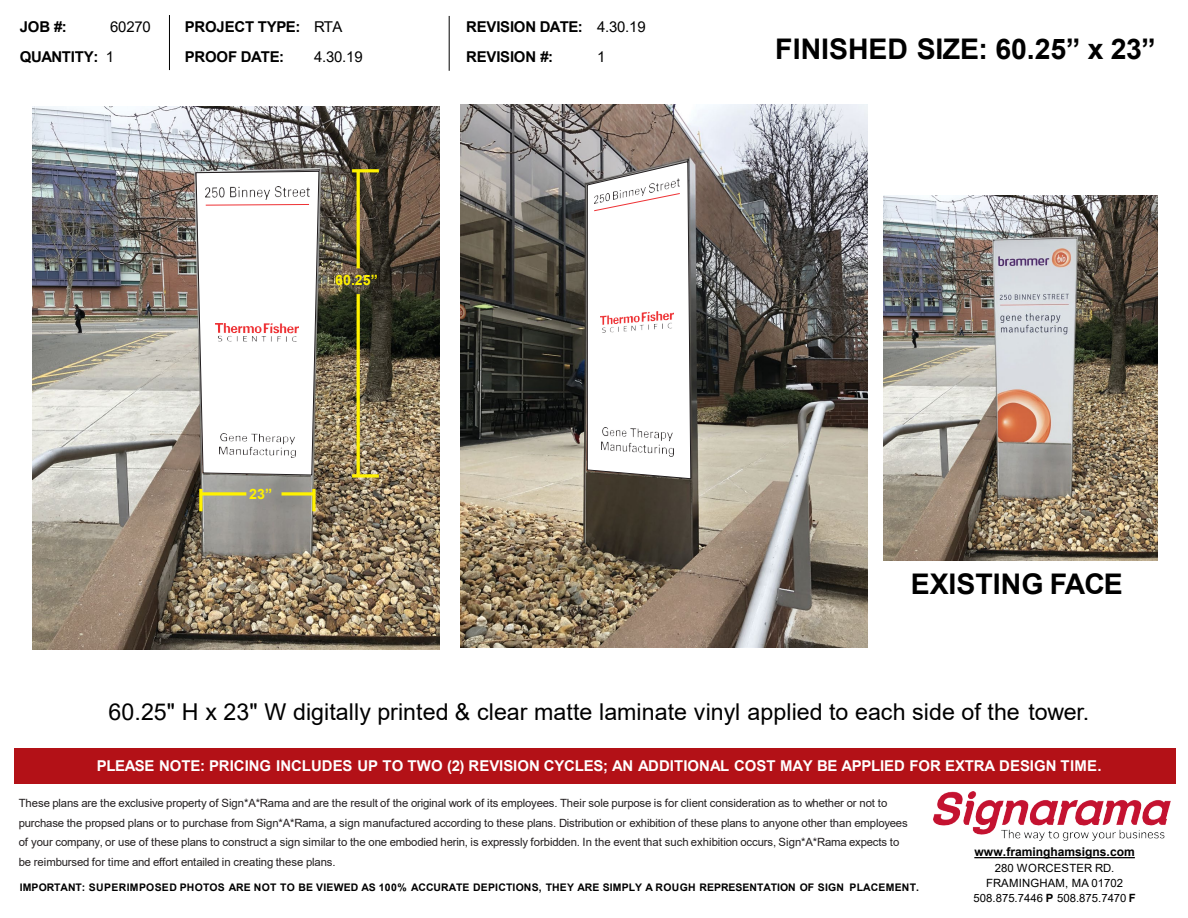
<style>
.page{position:relative;width:1188px;height:918px;background:#fff}
.page>*{position:absolute;margin:0;border:0;box-sizing:border-box;transform-origin:0 0}
.t1{font:700 28.5px "Arial";color:#000}
.t2{font:23.25px "Arial";color:#000}
.t3{font:700 15px "Arial";color:#fff}
.t4{font:700 15px "Arial";letter-spacing:-.015em;color:#000}
.t5{font:15px "Arial";letter-spacing:-.015em;color:#000}
.t6{font:700 14.25px "Arial";color:#fff200}
.t7{font:700 12px "Arial";color:#000}
.t8{font:11.4px/19.5px "Arial";letter-spacing:-.015em;color:#231f20}
.t9{font:11.4px "Arial";letter-spacing:.01em;color:#000}
.t10{font:700 10.5px "Arial";letter-spacing:.015em;color:#000}
.s1{font-weight:400}
.s2{font-weight:700}
</style>
<div class="page">
<svg style="left:974px;top:857px;width:161px;height:1px"></svg>
<hr style="left:169px;top:15px;width:1px;height:55px;background:#000">
<hr style="left:449px;top:16px;width:1px;height:55px;background:#000">
<div style="left:14px;top:748px;width:1162px;height:36px;background:#b31117"></div>
<img style="left:933px;top:791px;width:237px;height:50px">
<img style="left:33px;top:107px;width:406px;height:542px">
<img style="left:461px;top:105px;width:407px;height:542px">
<svg style="left:196px;top:171px;width:123px;height:304px"></svg>
<img style="left:219px;top:433px;width:77px;height:24px">
<svg style="left:587px;top:161px;width:104px;height:318px"></svg>
<img style="left:602px;top:427px;width:71px;height:29px">
<hr style="left:199px;top:489px;width:3px;height:22px;background:#fff200">
<svg style="left:312px;top:489px;width:4px;height:22px"></svg>
<svg style="left:202px;top:492px;width:44px;height:4px"></svg>
<svg style="left:282px;top:492px;width:32px;height:4px"></svg>
<svg style="left:352px;top:474px;width:27px;height:4px"></svg>
<hr style="left:352px;top:169px;width:27px;height:3px;background:#fff200">
<hr style="left:357px;top:294px;width:3px;height:182px;background:#fff200">
<hr style="left:357px;top:171px;width:3px;height:97px;background:#fff200">
<img style="left:884px;top:195px;width:273px;height:366px">
<p class="t4" style="left:20px;top:16px;width:48px">JOB #:</p>
<p class="t5" style="left:110px;top:16px;width:42px">60270</p>
<p class="t4" style="left:20px;top:46px;width:96px">QUANTITY: <span class="s1">1</span></p>
<p class="t4" style="left:185px;top:16px;width:117px">PROJECT TYPE:</p>
<p class="t4" style="left:185px;top:46px;width:101px">PROOF DATE:</p>
<p class="t5" style="left:314px;top:16px;width:30px">RTA</p>
<p class="t5" style="left:314px;top:46px;width:50px">4.30.19</p>
<p class="t6" style="left:335px;top:270px;width:44px">60.25”</p>
<p class="t6" style="left:249px;top:484px;width:24px">23”</p>
<p class="t4" style="left:466px;top:16px;width:118px">REVISION DATE:</p>
<p class="t4" style="left:466px;top:46px;width:88px">REVISION #:</p>
<p class="t5" style="left:597px;top:16px;width:50px">4.30.19</p>
<p class="t5" style="left:597px;top:46px;width:10px">1</p>
<p class="t1" style="left:775px;top:29px;width:382px">FINISHED SIZE: 60.25” x 23”</p>
<p class="t1" style="left:911px;top:564px;width:214px">EXISTING FACE</p>
<p class="t2" style="left:109px;top:696px;width:982px">60.25" H x 23" W digitally printed &amp; clear matte laminate vinyl applied to each side of the tower.</p>
<p class="t3" style="left:97px;top:755px;width:1006px">PLEASE NOTE: PRICING INCLUDES UP TO TWO (2) REVISION CYCLES; AN ADDITIONAL COST MAY BE APPLIED FOR EXTRA DESIGN TIME.</p>
<p class="t8" style="left:19px;top:794px;width:891px">These plans are the exclusive property of Sign*A*Rama and are the result of the original work of its employees. Their sole purpose is for client consideration as to whether or not to purchase the propsed plans or to purchase from Sign*A*Rama, a sign manufactured according to these plans. Distribution or exhibition of these plans to anyone other than employees</p>
<p class="t8" style="left:19px;top:832px;width:882px">of your company, or use of these plans to construct a sign similar to the one embodied herin, is expressly forbidden. In the event that such exhibition occurs, Sign*A*Rama expects to be reimbursed for time and effort entailed in creating these plans.</p>
<p class="t10" style="left:20px;top:880px;width:901px">IMPORTANT: SUPERIMPOSED PHOTOS ARE NOT TO BE VIEWED AS 100% ACCURATE DEPICTIONS, THEY ARE SIMPLY A ROUGH REPRESENTATION OF SIGN PLACEMENT.</p>
<p class="t7" style="left:974px;top:843px;width:162px">www.framinghamsigns.com</p>
<p class="t9" style="left:995px;top:860px;width:121px">280 WORCESTER RD.</p>
<p class="t9" style="left:986px;top:876px;width:138px">FRAMINGHAM, MA 01702</p>
<p class="t9" style="left:974px;top:891px;width:164px">508.875.7446 <span class="s2">P</span> 508.875.7470 <span class="s2">F</span></p>
</div>
